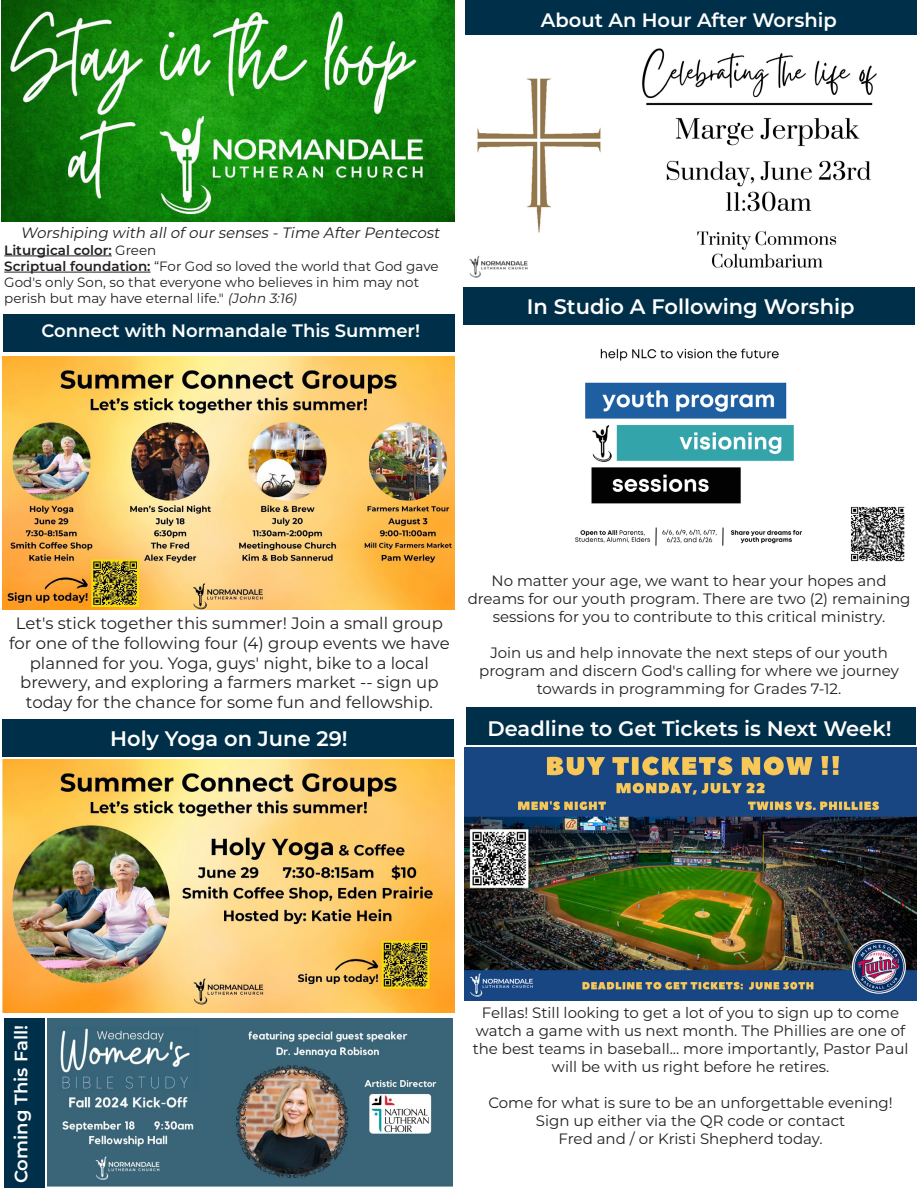
<style>
.page{position:relative;width:918px;height:1188px;background:#fff}
.page>*{position:absolute;margin:0;border:0;box-sizing:border-box;transform-origin:0 0}
.t1{font:600 21px "Montserrat";color:#fff}
.t2{font:600 19.5px "Montserrat";color:#fff}
.t3{font:600 18px "Montserrat";color:#fff}
.t4{font:16.5px/19.8px "Montserrat";color:#231f20;text-align:center}
.t5{font:15px/18px "Montserrat";color:#231f20;text-align:center}
.t6{font:italic 15px "Montserrat";color:#231f20}
.t7{font:13.5px/16.2px "Montserrat";color:#231f20}
.t8{font:600 13.5px "Montserrat";color:#231f20}
.s1{font-weight:400}
.s2{font-weight:600}
.s3{font-style:italic}
</style>
<div class="page">
<img style="left:1px;top:0;width:453px;height:222px">
<div style="left:3px;top:315px;width:452px;height:37px;background:#003049"></div>
<div style="left:4px;top:1018px;width:41px;height:170px;background:#003049"></div>
<hr style="left:4px;top:256px;width:108px;height:1px;background:#231f20">
<hr style="left:4px;top:272px;width:147px;height:1px;background:#231f20">
<img style="left:3px;top:357px;width:452px;height:253px">
<img style="left:3px;top:759px;width:451px;height:253px">
<div style="left:3px;top:719px;width:451px;height:37px;background:#003049"></div>
<img style="left:469px;top:48px;width:408px;height:230px">
<div style="left:465px;top:0;width:451px;height:35px;background:#003049"></div>
<img style="left:575px;top:348px;width:330px;height:214px">
<div style="left:463px;top:287px;width:452px;height:38px;background:#003049"></div>
<img style="left:48px;top:1018px;width:405px;height:169px">
<div style="left:466px;top:707px;width:450px;height:37px;background:#003049"></div>
<img style="left:465px;top:747px;width:451px;height:254px">
<p class="t6" style="left:21px;top:223px;width:424px">Worshiping with allofoursenses -Time AfterPentecost</p>
<p class="t8" style="left:4px;top:240px;width:154px">Liturgical color: <span class="s1">Green</span></p>
<p class="t7" style="left:4px;top:257px;width:436px"><span class="s2">Scriptual foundation:</span> “For God so loved the world that God gave<br>God's only Son, so that everyone who believes in him may not perish but may have eternal life." <span class="s3">(John 3:16)</span></p>
<p class="t3" style="left:41px;top:318px;width:380px">Connect with Normandale This Summer!</p>
<p class="t2" style="left:541px;top:6px;width:297px">About An Hour After Worship</p>
<p class="t1" style="left:527px;top:292px;width:329px">In Studio A Following Worship</p>
<p class="t4" style="left:9px;top:613px;width:442px">Let's stick together this summer! Join a small group for one of the following four (4) group events we have planned for you. Yoga, guys' night, bike to a local brewery, and exploring a farmers market -- sign up today for the chance for some fun and fellowship.</p>
<p class="t1" style="left:110px;top:724px;width:239px">Holy Yoga on June 29!</p>
<p class="t5" style="left:468px;top:571px;width:444px">No matter your age, we want to hear your hopes and dreams for our youth program. There are two (2) remaining sessions for you to contribute to this critical ministry.</p>
<p class="t5" style="left:479px;top:643px;width:421px">Join us and help innovate the next steps of our youth program and discern God's calling for where we journey towards in programming for Grades 7-12.</p>
<p class="t1" style="left:487px;top:713px;width:406px">Deadline to Get Tickets is Next Week!</p>
<p class="t3" style="left:8px;top:1183px;width:160px;rotate:-90deg">Coming This Fall!</p>
<p class="t5" style="left:473px;top:1003px;width:437px">Fellas! Still looking to get a lot of you to sign up to come watch a game with us next month. The Phillies are one of the best teams in baseball... more importantly, Pastor Paul will be with us right before he retires.</p>
<p class="t5" style="left:488px;top:1093px;width:406px">Come for what is sure to be an unforgettable evening!</p>
<p class="t5" style="left:536px;top:1111px;width:311px">Sign up either via the QR code or contact<br>Fred and / or Kristi Shepherd today.</p>
</div>
